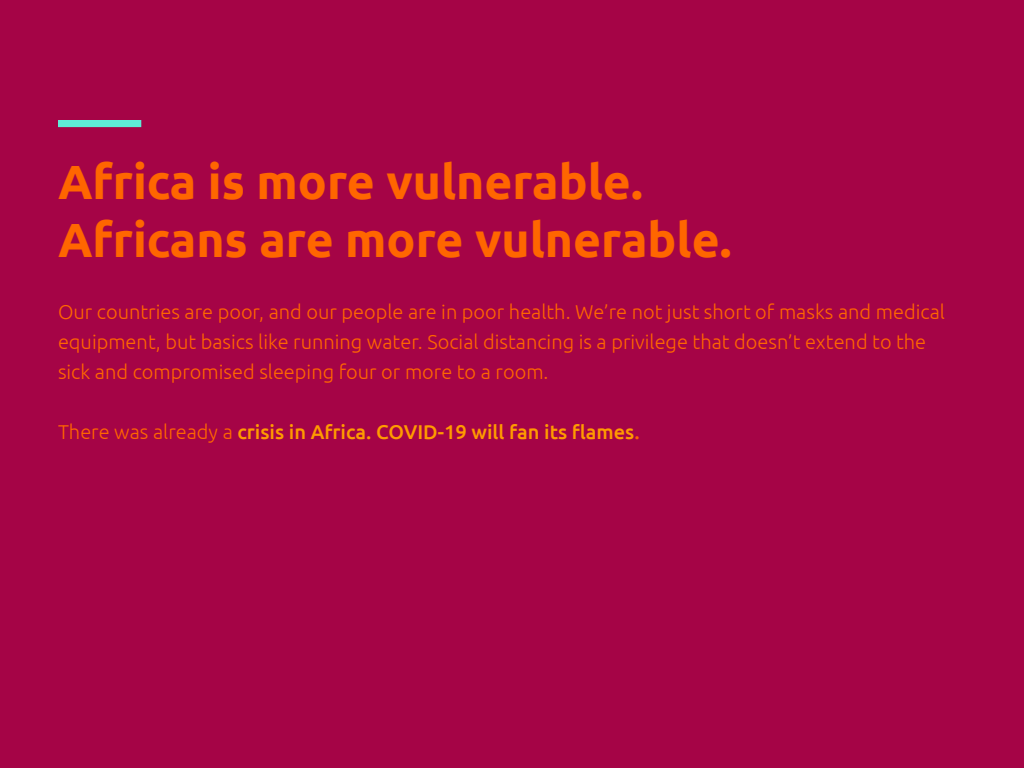
<style>
.page{position:relative;width:1024px;height:768px;background:#a50446}
.page>*{position:absolute;margin:0;border:0;box-sizing:border-box;transform-origin:0 0}
.t1{font:700 48px "Ubuntu";color:#f60}
.t2{font:300 20px/30px "Ubuntu";color:#f60}
.t3{font:500 20px "Ubuntu";color:#ff9b00}
.s1{font-weight:300;color:#f60}
.s2{color:#f60}
</style>
<div class="page">
<div style="left:58px;top:120px;width:83px;height:7px;background:#5febd7"></div>
<p class="t1" style="left:58px;top:153px;width:586px">Africa is more vulnerable.</p>
<p class="t1" style="left:58px;top:211px;width:675px">Africans are more vulnerable.</p>
<p class="t2" style="left:58px;top:296px;width:888px">Our countries are poor, and our people are in poor health. We’re not just short of masks and medical equipment, but basics like running water. Social distancing is a privilege that doesn’t extend to the sick and compromised sleeping four or more to a room.</p>
<p class="t3" style="left:58px;top:419px;width:583px"><span class="s1">There was already a</span> crisis in Africa. COVID-19 will fan its flames<span class="s2">.</span></p>
</div>
